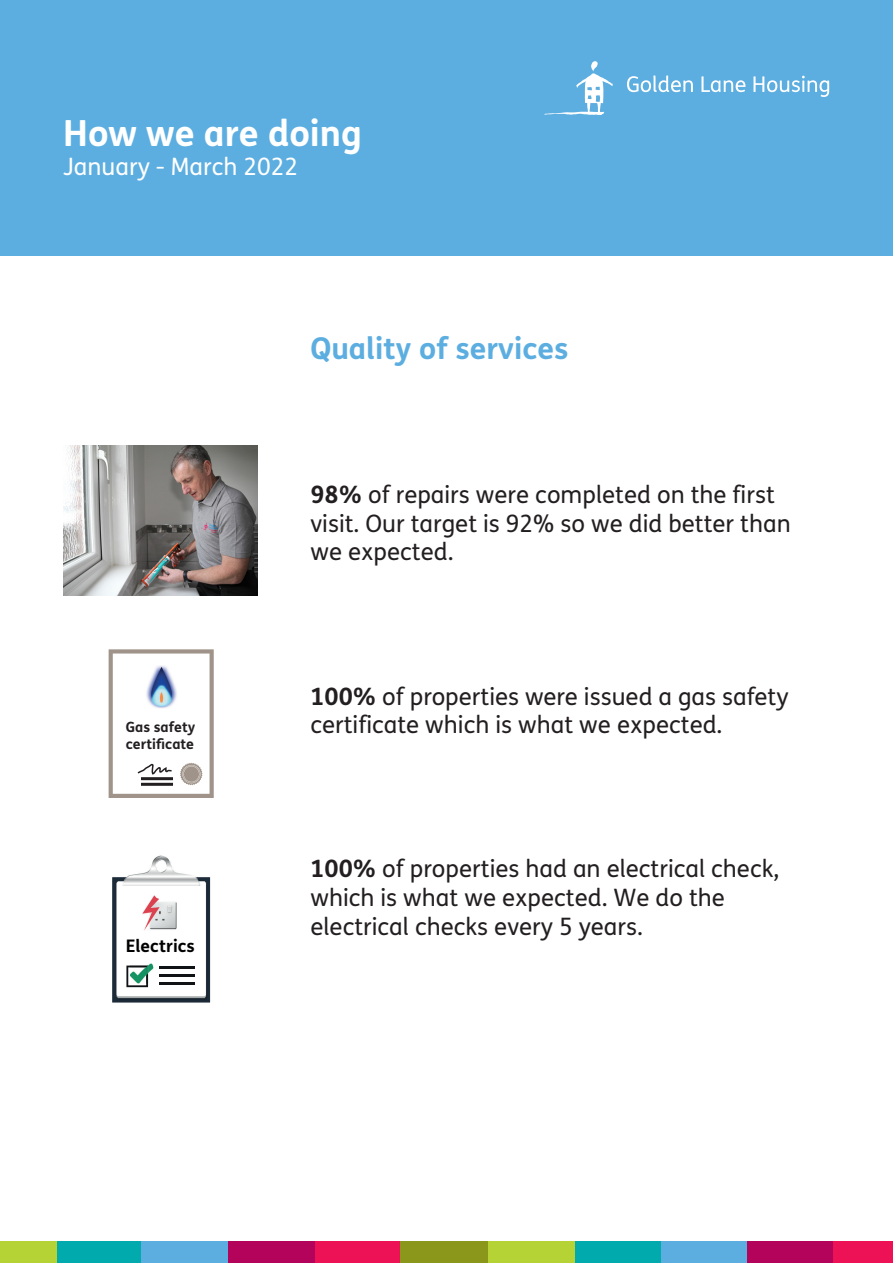
<style>
.page{position:relative;width:893px;height:1263px;background:#fff}
.page>*{position:absolute;margin:0;border:0;box-sizing:border-box;transform-origin:0 0}
.t1{font:700 36px "FS Mencap";color:#fff}
.t2{font:700 30px "FS Mencap";color:#5daee0}
.t3{font:24px/28.7px "FS Mencap";color:#231f20}
.t4{font:24px "FS Mencap";color:#fff}
.t5{font:700 17.25px "FS Mencap";color:#000001}
.t6{font:700 14.1px/17px "FS Mencap";color:#231f20}
.s1{font-weight:700}
</style>
<div class="page">
<div style="left:0;top:0;width:893px;height:255px;background:#5daee0"></div>
<img style="left:64px;top:445px;width:193px;height:150px">
<svg style="left:109px;top:649px;width:105px;height:149px"></svg>
<hr style="left:141px;top:777px;width:32px;height:3px;background:#231f20">
<hr style="left:141px;top:783px;width:32px;height:3px;background:#231f20">
<img style="left:112px;top:855px;width:99px;height:148px">
<hr style="left:159px;top:966px;width:36px;height:2px;background:#101315">
<hr style="left:159px;top:974px;width:36px;height:3px;background:#101315">
<svg style="left:126px;top:965px;width:22px;height:22px"></svg>
<hr style="left:159px;top:983px;width:36px;height:2px;background:#101315">
<img style="left:130px;top:963px;width:23px;height:21px">
<img style="left:130px;top:965px;width:18px;height:19px">
<img style="left:142px;top:895px;width:35px;height:35px">
<svg style="left:544px;top:61px;width:69px;height:54px"></svg>
<svg style="left:627px;top:76px;width:66px;height:16px"></svg>
<svg style="left:701px;top:76px;width:44px;height:16px"></svg>
<svg style="left:753px;top:76px;width:76px;height:21px"></svg>
<div style="left:0;top:1241px;width:59px;height:22px;background:#b5d334"></div>
<div style="left:58px;top:1241px;width:84px;height:22px;background:#00aaad"></div>
<div style="left:141px;top:1241px;width:87px;height:22px;background:#5daee0"></div>
<div style="left:315px;top:1241px;width:87px;height:22px;background:#ed1255"></div>
<div style="left:229px;top:1241px;width:86px;height:22px;background:#b4035b"></div>
<div style="left:401px;top:1241px;width:88px;height:22px;background:#8b971b"></div>
<div style="left:488px;top:1241px;width:87px;height:22px;background:#b5d334"></div>
<div style="left:575px;top:1241px;width:87px;height:22px;background:#00aaad"></div>
<div style="left:661px;top:1241px;width:87px;height:22px;background:#5daee0"></div>
<div style="left:747px;top:1241px;width:91px;height:22px;background:#b4035b"></div>
<div style="left:834px;top:1241px;width:59px;height:22px;background:#ed1255"></div>
<h1 class="t1" style="left:63px;top:111px;width:300px">How we are doing</h1>
<p class="t4" style="left:63px;top:152px;width:237px">January - March 2022</p>
<p class="t2" style="left:310px;top:330px;width:259px">Quality of services</p>
<p class="t6" style="left:126px;top:718px;width:71px">Gas safety certificate</p>
<p class="t5" style="left:126px;top:935px;width:71px">Electrics</p>
<p class="t3" style="left:310px;top:481px;width:482px"><span class="s1">98%</span> of repairs were completed on the first visit. Our target is 92% so we did better than we expected.</p>
<p class="t3" style="left:310px;top:682px;width:480px"><span class="s1">100%</span> of properties were issued a gas safety certificate which is what we expected.</p>
<p class="t3" style="left:310px;top:855px;width:470px"><span class="s1">100%</span> of properties had an electrical check, which is what we expected. We do the electrical checks every 5 years.</p>
</div>
